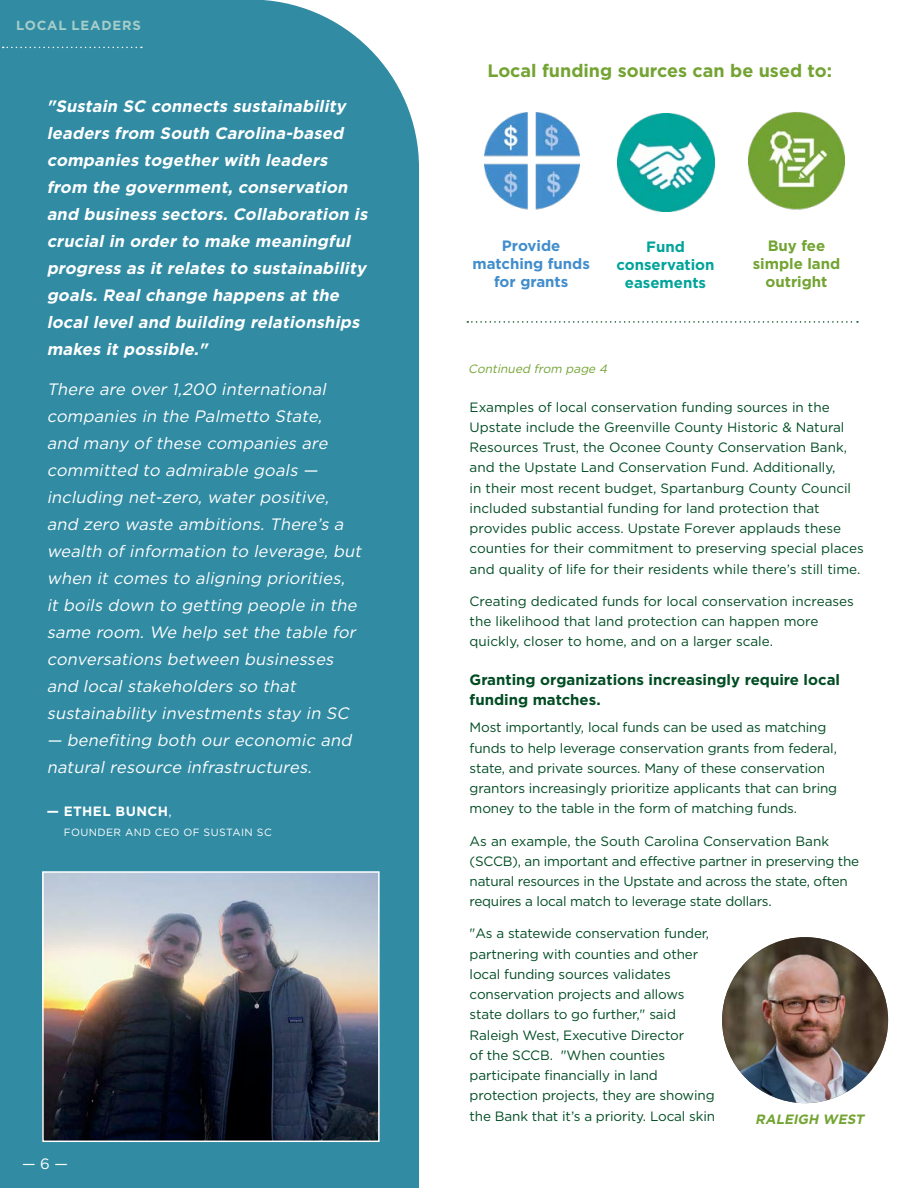
<style>
.page{position:relative;width:918px;height:1188px;background:#fff}
.page>*{position:absolute;margin:0;border:0;box-sizing:border-box;transform-origin:0 0}
.t1{font:700 18px "Gotham HTF";color:#73a432}
.t2{font:italic 16.5px/27px "Gotham HTF";color:#fff}
.t3{font:italic 700 16.5px/27px "Gotham HTF";color:#fff}
.t4{font:700 15px/20.2px "Gotham HTF";color:#004c23}
.t5{font:700 15px/18px "Gotham HTF";color:#428dcc;text-align:center}
.t6{font:700 15px/18px "Gotham HTF";color:#00a49a;text-align:center}
.t7{font:700 15px/18px "Gotham HTF";color:#73a432;text-align:center}
.t8{font:15px "Gotham HTF";color:#fff}
.t9{font:13.5px/20.2px "Gotham HTF";letter-spacing:-.01em;color:#004c23}
.t10{font:700 13.5px "Gotham HTF";letter-spacing:.03em;color:#fff}
.t11{font:italic 700 13.5px "Gotham HTF";color:#73a432}
.body{font:700 13.2px "Gotham HTF";letter-spacing:.055em;color:#a6ceca}
.t12{font:italic 12px "Gotham HTF";color:#73a432}
.t13{font:10.5px "Gotham HTF";letter-spacing:.04em;color:#fff}
.s1{font-weight:400}
</style>
<div class="page">
<svg style="left:467px;top:321px;width:391px;height:2px"></svg>
<img style="left:749px;top:112px;width:96px;height:98px">
<img style="left:618px;top:114px;width:96px;height:97px">
<img style="left:484px;top:112px;width:95px;height:98px">
<div style="left:0;top:0;width:419px;height:1188px;background:#318ba3"></div>
<img style="left:45px;top:874px;width:332px;height:265px">
<div style="left:42px;top:871px;width:338px;height:271px;border:2px solid #fff"></div>
<svg style="left:3px;top:47px;width:139px;height:1px"></svg>
<img style="left:722px;top:937px;width:166px;height:166px;border-radius:83px">
<p class="body" style="left:16px;top:18px;width:126px">LOCAL LEADERS</p>
<p class="t3" style="left:47px;top:92px;width:326px">"Sustain SC connects sustainability leaders from South Carolina-based companies together with leaders from the government, conservation and business sectors. Collaboration is crucial in order to make meaningful progress as it relates to sustainability goals. Real change happens at the local level and building relationships makes it possible."</p>
<p class="t2" style="left:47px;top:376px;width:319px">There are over 1,200 international companies in the Palmetto State,<br>and many of these companies are committed to admirable goals — including net-zero, water positive, and zero waste ambitions. There’s a wealth of information to leverage, but when it comes to aligning priorities, it boils down to getting people in the same room. We help set the table for conversations between businesses and local stakeholders so that sustainability investments stay in SC</p>
<p class="t2" style="left:47px;top:727px;width:310px">— benefiting both our economic and natural resource infrastructures.</p>
<p class="t10" style="left:47px;top:803px;width:127px">— ETHEL BUNCH<span class="s1">,</span></p>
<p class="t13" style="left:64px;top:827px;width:209px">FOUNDER AND CEO OF SUSTAIN SC</p>
<p class="t8" style="left:22px;top:1156px;width:47px">— 6 —</p>
<p class="t1" style="left:487px;top:60px;width:346px">Local funding sources can be used to:</p>
<p class="t5" style="left:472px;top:237px;width:119px">Provide matching funds for grants</p>
<p class="t6" style="left:616px;top:238px;width:100px">Fund conservation easements</p>
<p class="t12" style="left:468px;top:363px;width:143px">Continued from page 4</p>
<p class="t7" style="left:753px;top:236px;width:89px">Buy fee simple land outright</p>
<p class="t9" style="left:470px;top:397px;width:396px">Examples of local conservation funding sources in the Upstate include the Greenville County Historic &amp; Natural Resources Trust, the Oconee County Conservation Bank, and the Upstate Land Conservation Fund. Additionally,<br>in their most recent budget, Spartanburg County Council included substantial funding for land protection that provides public access. Upstate Forever applauds these counties for their commitment to preserving special places and quality of life for their residents while there’s still time.</p>
<p class="t9" style="left:470px;top:591px;width:386px">Creating dedicated funds for local conservation increases the likelihood that land protection can happen more quickly, closer to home, and on a larger scale.</p>
<p class="t4" style="left:470px;top:669px;width:372px">Granting organizations increasingly require local funding matches.</p>
<p class="t9" style="left:470px;top:717px;width:369px">Most importantly, local funds can be used as matching funds to help leverage conservation grants from federal, state, and private sources. Many of these conservation grantors increasingly prioritize applicants that can bring money to the table in the form of matching funds.</p>
<p class="t9" style="left:470px;top:830px;width:391px">As an example, the South Carolina Conservation Bank (SCCB), an important and effective partner in preserving the natural resources in the Upstate and across the state, often requires a local match to leverage state dollars.</p>
<p class="t9" style="left:470px;top:923px;width:247px">"As a statewide conservation funder, partnering with counties and other local funding sources validates conservation projects and allows state dollars to go further," said Raleigh West, Executive Director<br>of the SCCB. "When counties participate financially in land protection projects, they are showing the Bank that it’s a priority. Local skin</p>
<p class="t11" style="left:755px;top:1112px;width:113px">RALEIGH WEST</p>
</div>
